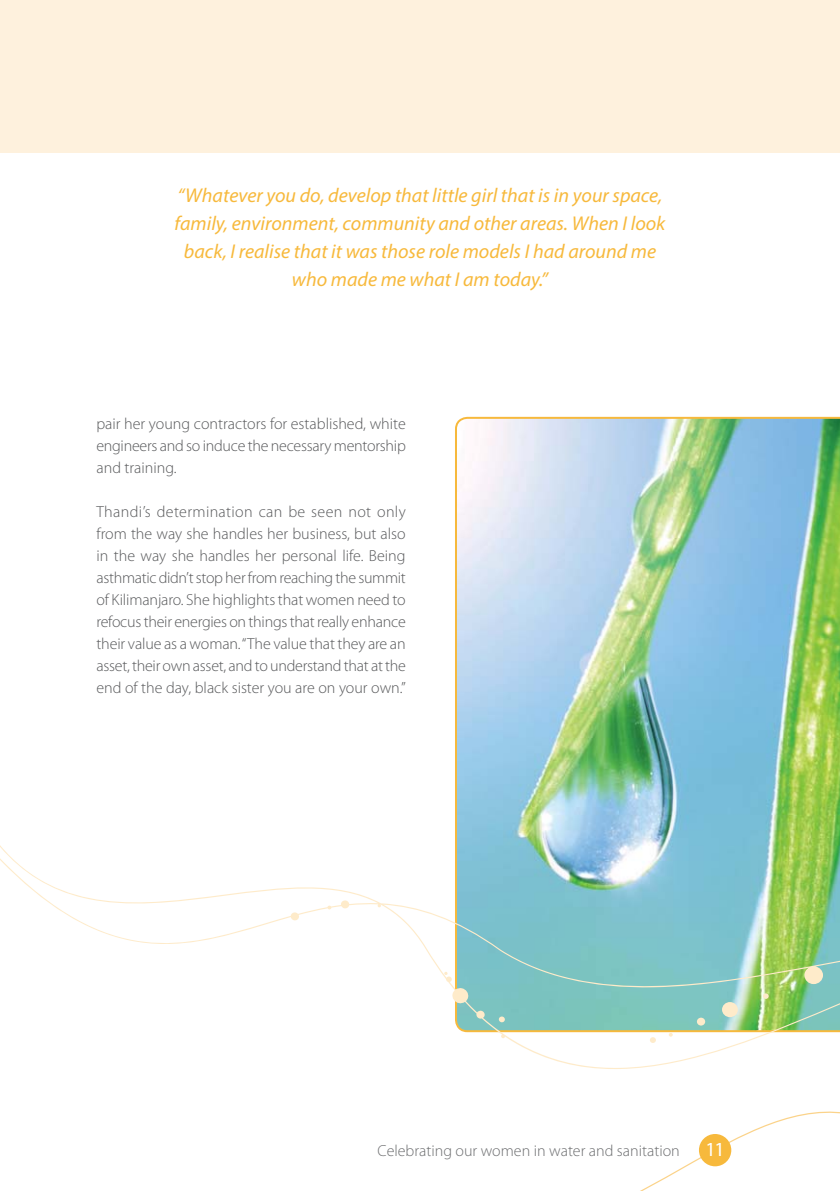
<style>
.page{position:relative;width:840px;height:1191px;background:#fff}
.page>*{position:absolute;margin:0;border:0;box-sizing:border-box;transform-origin:0 0}
.t1{font:italic 20px/28px "Myriad Pro";color:#f7b93c;text-align:center}
.t2{font:20px "Myriad Pro";color:#fff}
.t3{font:300 16px/22px "Myriad Pro";letter-spacing:-.015em;color:#58595b;text-align:justify}
.t4{font:300 16px "Myriad Pro";color:#6d6e70}
</style>
<div class="page">
<svg style="left:640px;top:1111px;width:199px;height:80px"></svg>
<div style="left:698px;top:1134px;width:32px;height:32px;background:#f7b93c;border-radius:50%"></div>
<div style="left:0;top:0;width:839px;height:153px;background:#fef1dd"></div>
<img style="left:455px;top:417px;width:384px;height:428px">
<svg style="left:0;top:845px;width:839px;height:224px"></svg>
<p class="t1" style="left:174px;top:183px;width:492px">“Whatever you do, develop that little girl that is in your space, family, environment, community and other areas. When I look back, I realise that it was those role models I had around me who made me what I am today.”</p>
<p class="t3" style="left:96px;top:414px;width:311px">pair her young contractors for established, white engineers and so induce the necessary mentorship and training.</p>
<p class="t3" style="left:96px;top:502px;width:311px">Thandi’s determination can be seen not only from the way she handles her business, but also in the way she handles her personal life. Being asthmatic didn’t stop her from reaching the summit of Kilimanjaro. She highlights that women need to refocus their energies on things that really enhance their value as a woman. “The value that they are an asset, their own asset, and to understand that at the end of the day, black sister you are on your own.”</p>
<p class="t4" style="left:377px;top:1144px;width:303px">Celebrating our women in water and sanitation</p>
<p class="t2" style="left:705px;top:1137px;width:21px">11</p>
</div>
